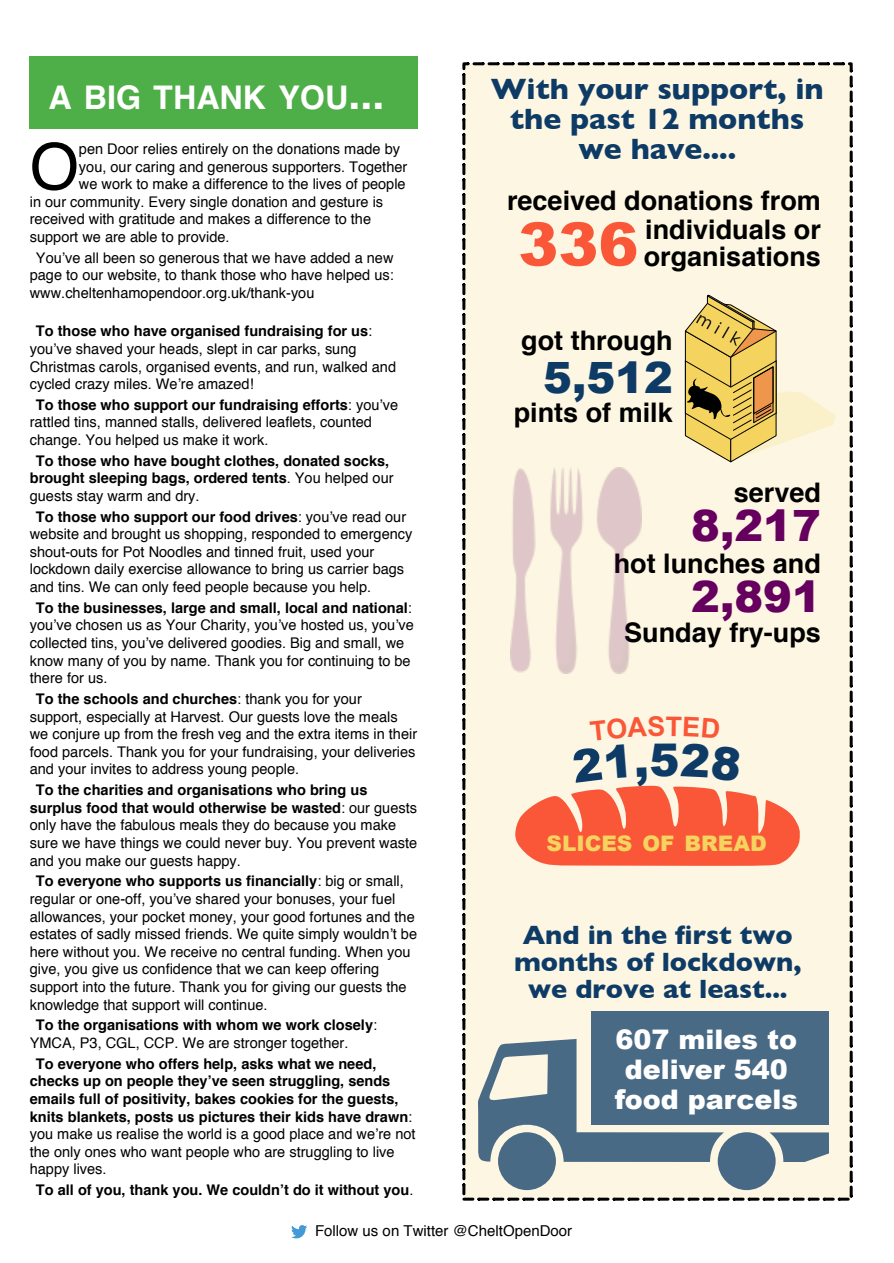
<style>
.page{position:relative;width:894px;height:1263px;background:#fff}
.page>*{position:absolute;margin:0;border:0;box-sizing:border-box;transform-origin:0 0}
.t1{font:63.9px "Helvetica";color:#000}
.t2{font:900 60px "Arial";color:#f95738}
.t3{font:900 45px "Arial";color:#0d3b66}
.t4{font:900 43.2px/70.9px "Arial";color:#66005e}
.t5{font:900 43.2px "Arial";color:#0d3b66}
.t6{font:700 32.55px "Helvetica";color:#fff}
.t7{font:700 30px/30px "Gill Sans";color:#0d3b66;text-align:center}
.t8{font:700 27px/28px "Helvetica";color:#000;text-align:justify}
.t9{font:700 27px/27px "Gill Sans";color:#0d3b66;text-align:center}
.t10{font:900 27px/30px "Arial";color:#fff;text-align:center}
.t11{font:900 21.45px "Arial";color:#f4d35e}
.t12{font:15px "Helvetica";color:#000}
.t13{font:14.7px/17.7px "Helvetica";color:#000}
.t14{font:700 14.7px/17.7px "Helvetica";color:#000}
.s1{font-size:44.1px}
.s2{font-weight:700}
.s3{font-weight:400}
</style>
<div class="page">
<div style="left:462px;top:62px;width:390px;height:1139px;background:#fcf6e2;border:3px dashed #000"></div>
<svg style="left:684px;top:295px;width:151px;height:167px"></svg>
<img style="left:510px;top:468px;width:131px;height:205px">
<svg style="left:478px;top:1039px;width:350px;height:123px"></svg>
<div style="left:591px;top:1011px;width:237px;height:113px;background:#496a85"></div>
<div style="left:498px;top:1132px;width:57px;height:58px;background:#496a85;border-radius:50%"></div>
<div style="left:717px;top:1132px;width:58px;height:58px;background:#486985;border-radius:50%"></div>
<div style="left:30px;top:57px;width:388px;height:72px;background:#4eaf48"></div>
<svg style="left:291px;top:1225px;width:16px;height:13px"></svg>
<svg style="left:515px;top:785px;width:284px;height:81px"></svg>
<h3 class="t7" style="left:490px;top:77px;width:334px">With your support, in the past 12 months we have....</h3>
<h3 class="t6" style="left:48px;top:84px;width:338px">A BIG THANK YOU<span class="s1">...</span></h3>
<h1 class="t1" style="left:30px;top:141px;width:51px">O</h1>
<p class="t13" style="left:79px;top:141px;width:322px">pen Door relies entirely on the donations made by</p>
<p class="t13" style="left:79px;top:158px;width:330px">you, our caring and generous supporters. Together</p>
<p class="t13" style="left:79px;top:176px;width:328px">we work to make a difference to the lives of people</p>
<p class="t13" style="left:30px;top:194px;width:355px">in our community. Every single donation and gesture is</p>
<p class="t13" style="left:30px;top:211px;width:343px">received with gratitude and makes a difference to the</p>
<p class="t13" style="left:30px;top:229px;width:201px">support we are able to provide.</p>
<p class="t13" style="left:30px;top:250px;width:365px;text-align:justify;text-indent:6px">You’ve all been so generous that we have added a new page to our website, to thank those who have helped us: www.cheltenhamopendoor.org.uk/thank-you</p>
<p class="t13" style="left:30px;top:323px;width:368px;text-indent:6px"><span class="s2">To those who have organised fundraising for us</span>: you’ve shaved your heads, slept in car parks, sung Christmas carols, organised events, and run, walked and cycled crazy miles. We’re amazed!</p>
<p class="t13" style="left:30px;top:397px;width:369px;text-indent:6px"><span class="s2">To those who support our fundraising efforts</span>: you’ve rattled tins, manned stalls, delivered leaflets, counted change. You helped us make it work.</p>
<p class="t14" style="left:30px;top:453px;width:365px;text-indent:6px">To those who have bought clothes, donated socks, brought sleeping bags, ordered tents<span class="s3">. You helped our guests stay warm and dry.</span></p>
<p class="t13" style="left:30px;top:508px;width:384px;text-indent:6px"><span class="s2">To those who support our food drives</span>: you’ve read our website and brought us shopping, responded to emergency shout-outs for Pot Noodles and tinned fruit, used your lockdown daily exercise allowance to bring us carrier bags and tins. We can only feed people because you help.</p>
<p class="t13" style="left:30px;top:600px;width:385px;text-indent:6px"><span class="s2">To the businesses, large and small, local and national</span>: you’ve chosen us as Your Charity, you’ve hosted us, you’ve collected tins, you’ve delivered goodies. Big and small, we know many of you by name. Thank you for continuing to be there for us.</p>
<p class="t13" style="left:30px;top:691px;width:389px;text-indent:6px"><span class="s2">To the schools and churches</span>: thank you for your support, especially at Harvest. Our guests love the meals we conjure up from the fresh veg and the extra items in their food parcels. Thank you for your fundraising, your deliveries and your invites to address young people.</p>
<p class="t13" style="left:30px;top:782px;width:389px;text-indent:6px"><span class="s2">To the charities and organisations who bring us surplus food that would otherwise be wasted</span>: our guests only have the fabulous meals they do because you make sure we have things we could never buy. You prevent waste and you make our guests happy.</p>
<p class="t13" style="left:30px;top:873px;width:389px;text-indent:6px"><span class="s2">To everyone who supports us financially</span>: big or small, regular or one-off, you’ve shared your bonuses, your fuel allowances, your pocket money, your good fortunes and the estates of sadly missed friends. We quite simply wouldn’t be here without you. We receive no central funding. When you give, you give us confidence that we can keep offering support into the future. Thank you for giving our guests the knowledge that support will continue.</p>
<p class="t14" style="left:30px;top:1017px;width:349px;text-indent:6px">To the organisations with whom we work closely<span class="s3">:<br>YMCA, P3, CGL, CCP. We are stronger together.</span></p>
<p class="t14" style="left:30px;top:1055px;width:387px;text-indent:6px">To everyone who offers help, asks what we need, checks up on people they’ve seen struggling, sends emails full of positivity, bakes cookies for the guests, knits blankets, posts us pictures their kids have drawn<span class="s3">: you make us realise the world is a good place and we’re not the only ones who want people who are struggling to live happy lives.</span></p>
<p class="t14" style="left:36px;top:1182px;width:379px">To all of you, thank you. We couldn’t do it without you<span class="s3">.</span></p>
<p class="t12" style="left:315px;top:1225px;width:258px">Follow us on Twitter @CheltOpenDoor</p>
<h3 class="t8" style="left:643px;top:188px;width:179px;text-indent:-137px">received donations from individuals or organisations</h3>
<h2 class="t2" style="left:518px;top:223px;width:122px">336</h2>
<h3 class="t8" style="left:521px;top:329px;width:153px">got through</h3>
<h3 class="t5" style="left:543px;top:362px;width:131px">5,512</h3>
<h3 class="t8" style="left:513px;top:400px;width:161px">pints of milk</h3>
<h3 class="t8" style="left:733px;top:480px;width:89px">served</h3>
<h3 class="t4" style="left:691px;top:495px;width:131px">8,217<br>2,891</h3>
<h3 class="t8" style="left:613px;top:551px;width:209px">hot lunches and</h3>
<h3 class="t8" style="left:624px;top:620px;width:198px">Sunday fry-ups</h3>
<h3 class="t3" style="left:649px;top:744px;width:32px">5</h3>
<h3 class="t11" style="left:546px;top:835px;width:222px">SLICES OF BREAD</h3>
<h3 class="t9" style="left:514px;top:924px;width:289px">And in the first two months of lockdown, we drove at least...</h3>
<h3 class="t10" style="left:614px;top:1027px;width:185px">607 miles to deliver 540 food parcels</h3>
</div>
